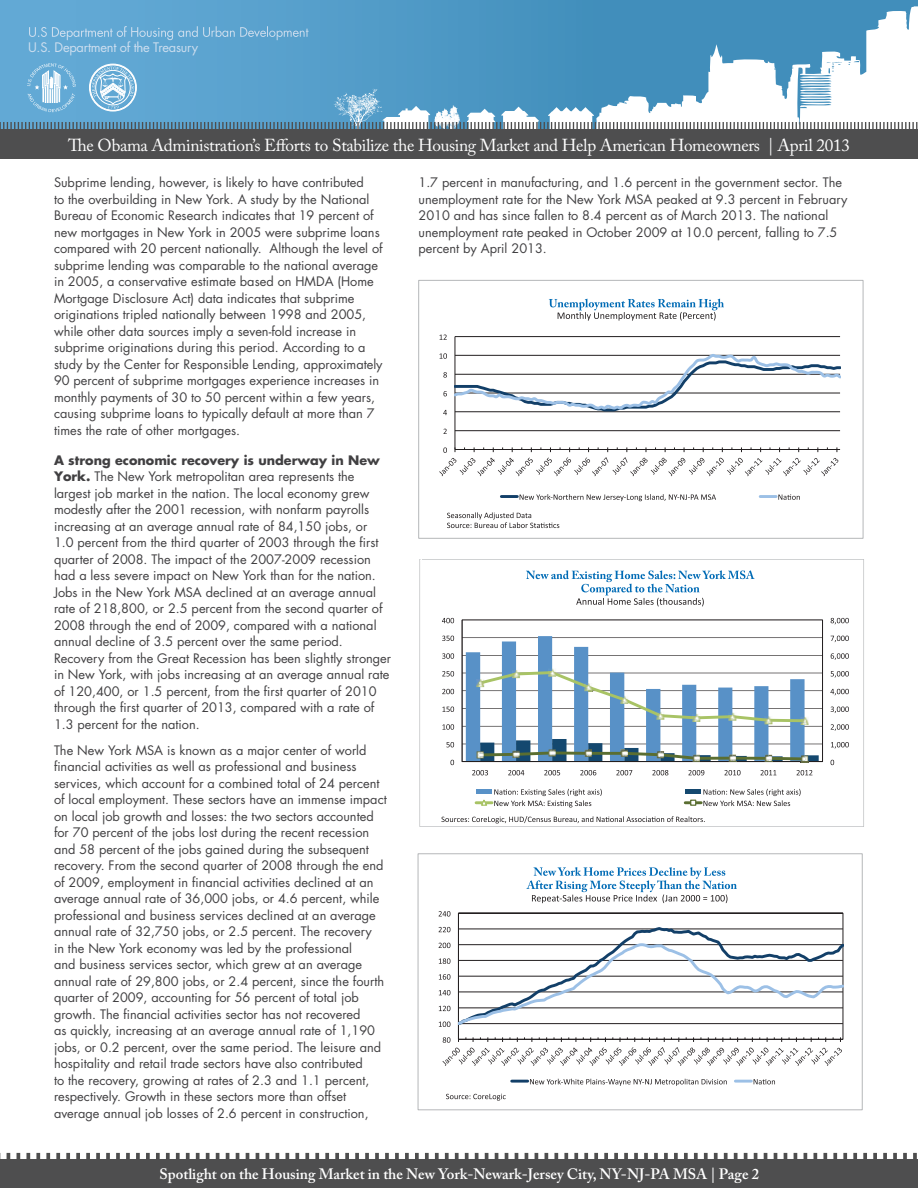
<style>
.page{position:relative;width:918px;height:1188px;background:#fff}
.page>*{position:absolute;margin:0;border:0;box-sizing:border-box;transform-origin:0 0}
.t1{font:17.25px "Adobe Caslon Pro";letter-spacing:-.02em;color:#fff}
.t2{font:600 15px "Adobe Caslon Pro";color:#fff}
.t3{font:13.05px "Helvetica Neue";letter-spacing:.01em;color:#fff}
.t4{font:12.9px "Futura";letter-spacing:-.02em;color:#cddeef}
.t5{font:12.75px/16.5px "Futura";color:#414042}
.s1{color:#ccdeef}
.s2{color:#cbddee}
.s3{font-weight:700}
</style>
<div class="page">
<svg style="left:0;top:0;width:918px;height:63px;background:#529cc8"></svg>
<svg style="left:596px;top:6px;width:322px;height:123px;background:#5e9fc5"></svg>
<div style="left:0;top:130px;width:918px;height:29px;background:#4e4e4f"></div>
<svg style="left:0;top:63px;width:917px;height:67px"></svg>
<svg style="left:127px;top:26px;width:181px;height:14px;background:#6fadd4"></svg>
<svg style="left:29px;top:26px;width:98px;height:14px"></svg>
<div style="left:29px;top:41px;width:169px;height:15px;background:#60a7d3"></div>
<svg style="left:0;top:1152px;width:917px;height:7px"></svg>
<div style="left:0;top:1159px;width:918px;height:29px;background:#4e4e4f"></div>
<hr style="left:455px;top:430px;width:385px;height:1px;background:#231f20">
<hr style="left:455px;top:336px;width:385px;height:1px;background:#231f20">
<hr style="left:455px;top:337px;width:1px;height:113px;background:#231f20">
<hr style="left:455px;top:449px;width:385px;height:1px;background:#231f20">
<svg style="left:455px;top:352px;width:386px;height:61px"></svg>
<svg style="left:444px;top:429px;width:3px;height:5px"></svg>
<svg style="left:443px;top:410px;width:4px;height:5px"></svg>
<svg style="left:443px;top:391px;width:4px;height:5px"></svg>
<svg style="left:443px;top:372px;width:4px;height:6px"></svg>
<svg style="left:440px;top:353px;width:7px;height:6px"></svg>
<svg style="left:440px;top:335px;width:7px;height:5px"></svg>
<svg style="left:439px;top:447px;width:400px;height:29px"></svg>
<svg style="left:549px;top:299px;width:175px;height:22px"></svg>
<hr style="left:501px;top:495px;width:16px;height:3px;background:#123f68">
<svg style="left:520px;top:494px;width:196px;height:7px"></svg>
<hr style="left:760px;top:495px;width:16px;height:3px;background:#9cc0e6">
<svg style="left:778px;top:494px;width:22px;height:6px"></svg>
<div style="left:418px;top:280px;width:445px;height:259px;border:1px solid #b5b7b9"></div>
<svg style="left:447px;top:512px;width:112px;height:16px"></svg>
<svg style="left:419px;top:559px;width:445px;height:268px"></svg>
<svg style="left:441px;top:816px;width:264px;height:7px"></svg>
<svg style="left:459px;top:913px;width:385px;height:127px"></svg>
<hr style="left:458px;top:913px;width:1px;height:126px;background:#231f20">
<hr style="left:458px;top:1039px;width:385px;height:1px;background:#231f20">
<svg style="left:458px;top:925px;width:386px;height:102px"></svg>
<svg style="left:439px;top:1022px;width:11px;height:5px"></svg>
<svg style="left:439px;top:1006px;width:11px;height:5px"></svg>
<svg style="left:439px;top:990px;width:11px;height:5px"></svg>
<svg style="left:439px;top:974px;width:11px;height:6px"></svg>
<svg style="left:439px;top:958px;width:11px;height:6px"></svg>
<svg style="left:439px;top:943px;width:11px;height:5px"></svg>
<svg style="left:439px;top:927px;width:11px;height:5px"></svg>
<svg style="left:439px;top:911px;width:11px;height:6px"></svg>
<svg style="left:443px;top:1037px;width:399px;height:29px"></svg>
<svg style="left:526px;top:867px;width:211px;height:36px"></svg>
<hr style="left:512px;top:1080px;width:16px;height:3px;background:#123f68">
<svg style="left:530px;top:1079px;width:197px;height:7px"></svg>
<hr style="left:735px;top:1080px;width:16px;height:3px;background:#9cc0e6">
<svg style="left:754px;top:1079px;width:21px;height:5px"></svg>
<div style="left:418px;top:853px;width:445px;height:257px;border:1px solid #b5b7b9"></div>
<svg style="left:446px;top:1094px;width:60px;height:7px"></svg>
<p class="t4" style="left:28px;top:41px;width:172px">U.S. Department of th<span class="s1">e Treas</span><span class="s2">ury</span></p>
<p class="t3" style="left:159px;top:138px;width:599px">U.S. Department of Housing and Urban Development | Office of Policy Development and Research</p>
<h1 class="t1" style="left:68px;top:139px;width:783px">The Obama Administration’s Efforts to Stabilize the Housing Market and Help American Homeowners | April 2013</h1>
<p class="t5" style="left:54px;top:175px;width:330px">Subprime lending, however, is likely to have contributed<br>to the overbuilding in New York. A study by the National Bureau of Economic Research indicates that 19 percent of new mortgages in New York in 2005 were subprime loans compared with 20 percent nationally. Although the level of subprime lending was comparable to the national average in 2005, a conservative estimate based on HMDA (Home Mortgage Disclosure Act) data indicates that subprime originations tripled nationally between 1998 and 2005, while other data sources imply a seven-fold increase in subprime originations during this period. According to a study by the Center for Responsible Lending, approximately 90 percent of subprime mortgages experience increases in monthly payments of 30 to 50 percent within a few years, causing subprime loans to typically default at more than 7 times the rate of other mortgages.</p>
<p class="t5" style="left:54px;top:453px;width:339px"><span class="s3">A strong economic recovery is underway in New York.</span> The New York metropolitan area represents the largest job market in the nation. The local economy grew modestly after the 2001 recession, with nonfarm payrolls increasing at an average annual rate of 84,150 jobs, or<br>1.0 percent from the third quarter of 2003 through the first quarter of 2008. The impact of the 2007-2009 recession had a less severe impact on New York than for the nation.<br>Jobs in the New York MSA declined at an average annual rate of 218,800, or 2.5 percent from the second quarter of 2008 through the end of 2009, compared with a national annual decline of 3.5 percent over the same period.<br>Recovery from the Great Recession has been slightly stronger in New York, with jobs increasing at an average annual rate of 120,400, or 1.5 percent, from the first quarter of 2010 through the first quarter of 2013, compared with a rate of 1.3 percent for the nation.</p>
<p class="t5" style="left:54px;top:743px;width:334px">The New York MSA is known as a major center of world financial activities as well as professional and business services, which account for a combined total of 24 percent of local employment. These sectors have an immense impact on local job growth and losses: the two sectors accounted for 70 percent of the jobs lost during the recent recession and 58 percent of the jobs gained during the subsequent recovery. From the second quarter of 2008 through the end of 2009, employment in financial activities declined at an average annual rate of 36,000 jobs, or 4.6 percent, while professional and business services declined at an average annual rate of 32,750 jobs, or 2.5 percent. The recovery<br>in the New York economy was led by the professional<br>and business services sector, which grew at an average annual rate of 29,800 jobs, or 2.4 percent, since the fourth quarter of 2009, accounting for 56 percent of total job growth. The financial activities sector has not recovered<br>as quickly, increasing at an average annual rate of 1,190 jobs, or 0.2 percent, over the same period. The leisure and hospitality and retail trade sectors have also contributed<br>to the recovery, growing at rates of 2.3 and 1.1 percent, respectively. Growth in these sectors more than offset average annual job losses of 2.6 percent in construction,</p>
<p class="t5" style="left:418px;top:175px;width:431px">1.7 percent in manufacturing, and 1.6 percent in the government sector. The unemployment rate for the New York MSA peaked at 9.3 percent in February 2010 and has since fallen to 8.4 percent as of March 2013. The national unemployment rate peaked in October 2009 at 10.0 percent, falling to 7.5 percent by April 2013.</p>
<p class="t2" style="left:159px;top:1169px;width:601px">Spotlight on the Housing Market in the New York-Newark-Jersey City, NY-NJ-PA MSA | Page 2</p>
</div>
